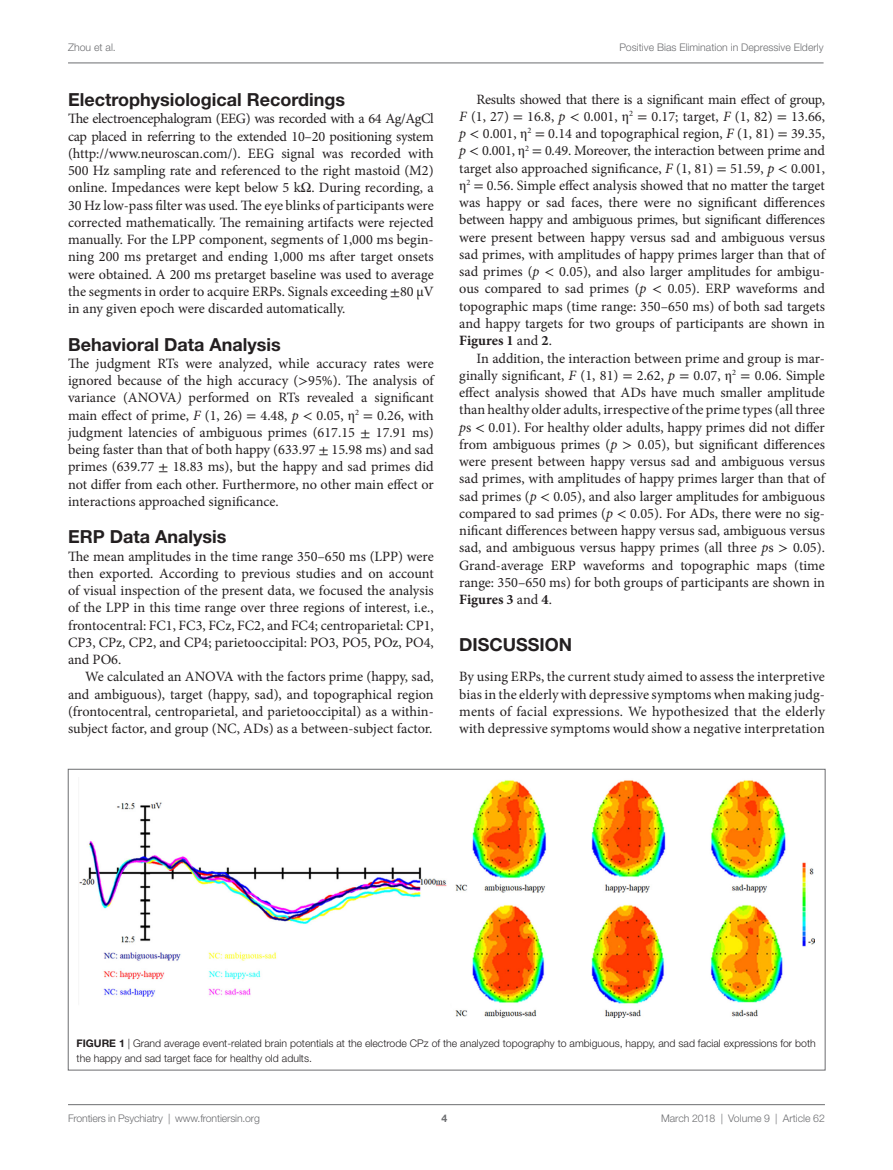
<style>
.page{position:relative;width:893px;height:1170px;background:#fff}
.page>*{position:absolute;margin:0;border:0;box-sizing:border-box;transform-origin:0 0}
.t1{font:700 18px "Helvetica Neue LT Std";color:#231f20}
.t2{font:14.25px/17.2px "Minion Pro";color:#231f20;text-align:justify}
.t3{font:300 10.5px/14.2px "Helvetica Neue LT Std";color:#231f20}
.t4{font:300 10.5px "Helvetica Neue LT Std";color:#6c6d70}
.t5{font:700 10.5px "Helvetica Neue LT Std";color:#6c6d70}
.s1{font-family:"STIX General"}
.s2{font-style:italic}
.s3{font-weight:700}
</style>
<div class="page">
<img style="left:79px;top:780px;width:735px;height:237px">
<hr style="left:68px;top:63px;width:756px;height:1px;background:#6c6d70">
<hr style="left:68px;top:1104px;width:757px;height:1px;background:#6c6d70">
<p class="t4" style="left:68px;top:41px;width:49px">Zhou et al.</p>
<p class="t4" style="left:619px;top:41px;width:206px">Positive Bias Elimination in Depressive Elderly</p>
<p class="t1" style="left:68px;top:88px;width:279px">Electrophysiological Recordings</p>
<p class="t2" style="left:68px;top:110px;width:367px">The electroencephalogram (EEG) was recorded with a 64 Ag/AgCl cap placed in referring to the extended 10–20 positioning system (http://www.neuroscan.com/). EEG signal was recorded with 500 Hz sampling rate and referenced to the right mastoid (M2) online. Impedances were kept below 5 k<span class="s1">Ω</span>. During recording, a 30 Hz low-pass filter was used. The eye blinks of participants were corrected mathematically. The remaining artifacts were rejected manually. For the LPP component, segments of 1,000 ms begin&shy;ning 200 ms pretarget and ending 1,000 ms after target onsets were obtained. A 200 ms pretarget baseline was used to average the segments in order to acquire ERPs. Signals exceeding <span class="s1">±</span>80 µV in any given epoch were discarded automatically.</p>
<p class="t1" style="left:68px;top:333px;width:214px">Behavioral Data Analysis</p>
<p class="t2" style="left:68px;top:355px;width:367px">The judgment RTs were analyzed, while accuracy rates were ignored because of the high accuracy (<span class="s1">&gt;</span>95%). The analysis of variance (ANOVA<span class="s2">)</span> performed on RTs revealed a significant main effect of prime, <span class="s2">F</span> (1, 26) <span class="s1">=</span> 4.48, <span class="s2">p</span> <span class="s1">&lt;</span> 0.05, <span class="s1">η</span><sup>2</sup> <span class="s1">=</span> 0.26, with judgment latencies of ambiguous primes (617.15 <span class="s1">±</span> 17.91 ms) being faster than that of both happy (633.97 <span class="s1">±</span> 15.98 ms) and sad primes (639.77 <span class="s1">±</span> 18.83 ms), but the happy and sad primes did not differ from each other. Furthermore, no other main effect or interactions approached significance.</p>
<p class="t1" style="left:68px;top:525px;width:160px">ER P Data Analysis</p>
<p class="t2" style="left:68px;top:547px;width:367px">The mean amplitudes in the time range 350–650 ms (LPP) were then exported. According to previous studies and on account of visual inspection of the present data, we focused the analysis of the LPP in this time range over three regions of interest, i.e., frontocentral: FC1, FC3, FCz, FC2, and FC4; centroparietal: CP1, CP3, CPz, CP2, and CP4; parietooccipital: PO3, PO5, POz, PO4, and PO6.</p>
<p class="t2" style="left:68px;top:668px;width:367px;text-indent:17px">We calculated an ANOVA with the factors prime (happy, sad, and ambiguous), target (happy, sad), and topographical region (frontocentral, centroparietal, and parietooccipital) as a within&shy;subject factor, and group (NC, ADs) as a between-subject factor.</p>
<p class="t2" style="left:459px;top:90px;width:367px;text-indent:17px">Results showed that there is a significant main effect of group, <span class="s2">F</span> (1, 27) <span class="s1">=</span> 16.8, <span class="s2">p</span> <span class="s1">&lt;</span> 0.001, <span class="s1">η</span><sup>2</sup> <span class="s1">=</span> 0.17; target, <span class="s2">F</span> (1, 82) <span class="s1">=</span> 13.66, <span class="s2">p</span> <span class="s1">&lt;</span> 0.001, <span class="s1">η</span><sup>2</sup> <span class="s1">=</span> 0.14 and topographical region, <span class="s2">F</span> (1, 81) <span class="s1">=</span> 39.35, <span class="s2">p</span> <span class="s1">&lt;</span> 0.001, <span class="s1">η</span><sup>2</sup> <span class="s1">=</span> 0.49. Moreover, the interaction between prime and target also approached significance, <span class="s2">F</span> (1, 81) <span class="s1">=</span> 51.59, <span class="s2">p</span> <span class="s1">&lt;</span> 0.001, <span class="s1">η</span><sup>2</sup> <span class="s1">=</span> 0.56. Simple effect analysis showed that no matter the target was happy or sad faces, there were no significant differences between happy and ambiguous primes, but significant differences were present between happy versus sad and ambiguous versus sad primes, with amplitudes of happy primes larger than that of sad primes (<span class="s2">p</span> <span class="s1">&lt;</span> 0.05), and also larger amplitudes for ambigu&shy;ous compared to sad primes (<span class="s2">p</span> <span class="s1">&lt;</span> 0.05). ERP waveforms and topographic maps (time range: 350–650 ms) of both sad targets and happy targets for two groups of participants are shown in <span class="s3">Figures 1</span> and <span class="s3">2</span>.</p>
<p class="t2" style="left:459px;top:349px;width:367px;text-indent:17px">In addition, the interaction between prime and group is mar&shy;ginally significant, <span class="s2">F</span> (1, 81) <span class="s1">=</span> 2.62, <span class="s2">p</span> <span class="s1">=</span> 0.07, <span class="s1">η</span><sup>2</sup> <span class="s1">=</span> 0.06. Simple effect analysis showed that ADs have much smaller amplitude than healthy older adults, irrespective of the prime types (all three <span class="s2">p</span>s <span class="s1">&lt;</span> 0.01). For healthy older adults, happy primes did not differ from ambiguous primes (<span class="s2">p</span> <span class="s1">&gt;</span> 0.05), but significant differences were present between happy versus sad and ambiguous versus sad primes, with amplitudes of happy primes larger than that of sad primes (<span class="s2">p</span> <span class="s1">&lt;</span> 0.05), and also larger amplitudes for ambiguous compared to sad primes (<span class="s2">p</span> <span class="s1">&lt;</span> 0.05). For ADs, there were no sig&shy;nificant differences between happy versus sad, ambiguous versus sad, and ambiguous versus happy primes (all three <span class="s2">p</span>s <span class="s1">&gt;</span> 0.05).<br>Grand-average ERP waveforms and topographic maps (time range: 350–650 ms) for both groups of participants are shown in <span class="s3">Figures 3</span> and <span class="s3">4</span>.</p>
<p class="t1" style="left:459px;top:633px;width:112px">DISCUSSION</p>
<p class="t2" style="left:459px;top:668px;width:367px">By using ERPs, the current study aimed to assess the interpretive bias in the elderly with depressive symptoms when making judg&shy;ments of facial expressions. We hypothesized that the elderly with depressive symptoms would show a negative interpretation</p>
<p class="t3" style="left:77px;top:1036px;width:741px"><span class="s3">Figure 1</span> | Grand average event-related brain potentials at the electrode CPz of the analyzed topography to ambiguous, happy, and sad facial expressions for both the happy and sad target face for healthy old adults.</p>
<p class="t4" style="left:68px;top:1111px;width:193px">Frontiers in Psychiatry | www.frontiersin.org</p>
<p class="t4" style="left:661px;top:1111px;width:165px">March 2018 | Volume 9 | Article 62</p>
<p class="t5" style="left:441px;top:1111px;width:7px">4</p>
</div>
